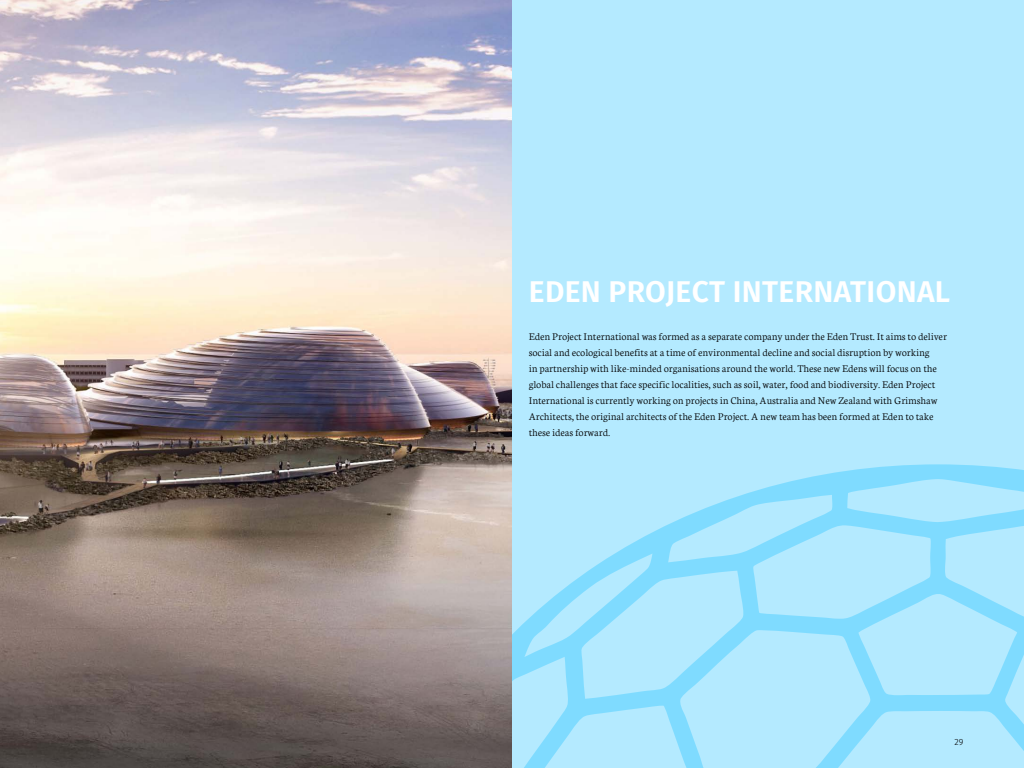
<style>
.page{position:relative;width:1024px;height:768px;background:#fff}
.page>*{position:absolute;margin:0;border:0;box-sizing:border-box;transform-origin:0 0}
.t1{font:600 30px "Fira Sans";letter-spacing:.01em;color:#fff}
.t2{font:300 11px/16px "Neuton";color:#000}
.t3{font:300 9px "Fira Sans";color:#000}
</style>
<div class="page">
<div style="left:512px;top:0;width:512px;height:768px;background:#b4eaff"></div>
<svg style="left:512px;top:464px;width:512px;height:304px"></svg>
<img style="left:0;top:0;width:512px;height:768px">
<h1 class="t1" style="left:529px;top:267px;width:423px">EDEN PROJECT INTERNATIONAL</h1>
<p class="t2" style="left:529px;top:328px;width:420px">Eden Project International was formed as a separate company under the Eden Trust. It aims to deliver social and ecological benefits at a time of environmental decline and social disruption by working<br>in partnership with like-minded organisations around the world. These new Edens will focus on the global challenges that face specific localities, such as soil, water, food and biodiversity. Eden Project International is currently working on projects in China, Australia and New Zealand with Grimshaw Architects, the original architects of the Eden Project. A new team has been formed at Eden to take these ideas forward.</p>
<p class="t3" style="left:954px;top:736px;width:10px">29</p>
</div>
